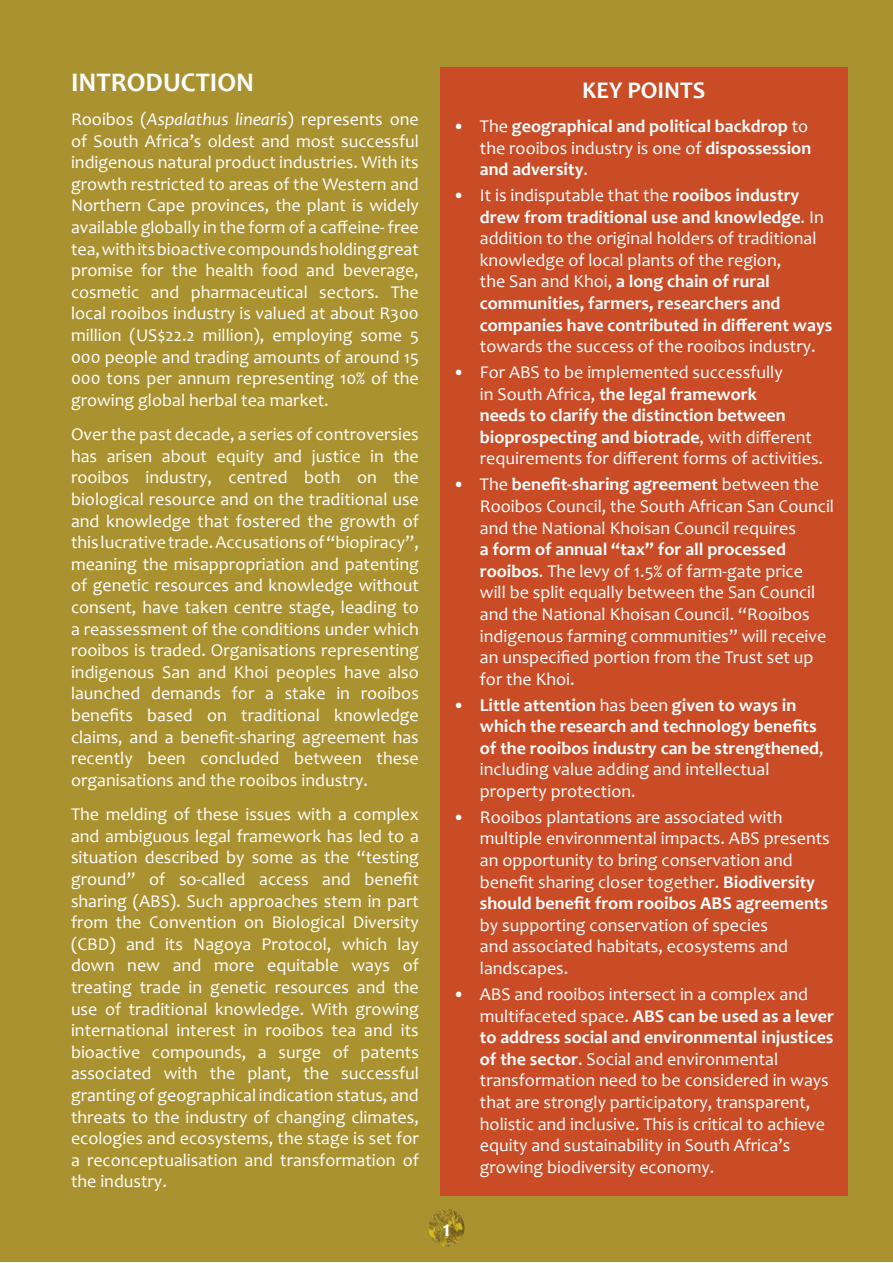
<style>
.page{position:relative;width:893px;height:1263px;background:#fff}
.page>*{position:absolute;margin:0;border:0;box-sizing:border-box;transform-origin:0 0}
.t1{font:700 27px "Candara";color:#fff}
.t2{font:700 24px "Candara";color:#fff}
.t3{font:700 22.5px "Candara";color:#fff}
.t4{font:18px/21.6px "Candara";color:#fff}
.t5{font:700 18px/21.6px "Candara";color:#fff}
.s1{font-style:italic}
.s2{font-weight:400}
.s3{font-weight:700}
</style>
<div class="page">
<div style="left:1px;top:1px;width:892px;height:1261px;background:#aa9231"></div>
<div style="left:440px;top:67px;width:407px;height:1128px;background:#c94c27"></div>
<img style="left:429px;top:1209px;width:35px;height:37px">
<p class="t1" style="left:71px;top:65px;width:185px">INTRODUCTION</p>
<p class="t4" style="left:71px;top:108px;width:349px;text-align:justify">Rooibos (<span class="s1">Aspalathus linearis</span>) represents one of South Africa’s oldest and most successful indigenous natural product industries. With its growth restricted to areas of the Western and Northern Cape provinces, the plant is widely available globally in the form of a caffeine- free tea, with its bioactive compounds holding great promise for the health food and beverage, cosmetic and pharmaceutical sectors. The local rooibos industry is valued at about R300 million (US$22.2 million), employing some 5<br>000 people and trading amounts of around 15<br>000 tons per annum representing 10% of the growing global herbal tea market.</p>
<p class="t4" style="left:71px;top:423px;width:349px;text-align:justify">Over the past decade, a series of controversies has arisen about equity and justice in the rooibos industry, centred both on the biological resource and on the traditional use and knowledge that fostered the growth of this lucrative trade. Accusations of “biopiracy”, meaning the misappropriation and patenting of genetic resources and knowledge without consent, have taken centre stage, leading to a reassessment of the conditions under which rooibos is traded. Organisations representing indigenous San and Khoi peoples have also launched demands for a stake in rooibos benefits based on traditional knowledge claims, and a benefit-sharing agreement has recently been concluded between these organisations and the rooibos industry.</p>
<p class="t4" style="left:71px;top:803px;width:349px;text-align:justify">The melding of these issues with a complex and ambiguous legal framework has led to a situation described by some as the “testing ground” of so-called access and benefit sharing (ABS). Such approaches stem in part from the Convention on Biological Diversity (CBD) and its Nagoya Protocol, which lay down new and more equitable ways of treating trade in genetic resources and the use of traditional knowledge. With growing international interest in rooibos tea and its bioactive compounds, a surge of patents associated with the plant, the successful granting of geographical indication status, and threats to the industry of changing climates, ecologies and ecosystems, the stage is set for a reconceptualisation and transformation of the industry.</p>
<p class="t2" style="left:582px;top:75px;width:125px">KEY POINTS</p>
<p class="t5" style="left:480px;top:115px;width:333px;text-indent:-27px"><span class="s2">• The</span> geographical and political backdrop <span class="s2">to the rooibos industry is one of</span> dispossession and adversity<span class="s2">.</span></p>
<p class="t4" style="left:480px;top:184px;width:354px;text-indent:-27px">• It is indisputable that the <span class="s3">rooibos industry drew from traditional use and knowledge</span>. In addition to the original holders of traditional knowledge of local plants of the region,<br>the San and Khoi, <span class="s3">a long chain of rural communities, farmers, researchers and companies have contributed in different ways </span>towards the success of the rooibos industry.</p>
<p class="t4" style="left:480px;top:361px;width:345px;text-indent:-27px">• For ABS to be implemented successfully<br>in South Africa, <span class="s3">the legal framework<br>needs to clarify the distinction between bioprospecting and biotrade</span>, with different requirements for different forms of activities.</p>
<p class="t4" style="left:480px;top:473px;width:356px;text-indent:-27px">• The <span class="s3">benefit-sharing agreement</span> between the Rooibos Council, the South African San Council and the National Khoisan Council requires<br><span class="s3">a form of annual “tax” for all processed rooibos</span>. The levy of 1.5% of farm-gate price<br>will be split equally between the San Council and the National Khoisan Council. “Rooibos indigenous farming communities” will receive an unspecified portion from the Trust set up for the Khoi.</p>
<p class="t5" style="left:480px;top:694px;width:345px;text-indent:-27px">• Little attention <span class="s2">has been</span> given to ways in which the research and technology benefits of the rooibos industry can be strengthened<span class="s2">, including value adding and intellectual property protection.</span></p>
<p class="t4" style="left:480px;top:806px;width:351px;text-indent:-27px">• Rooibos plantations are associated with multiple environmental impacts. ABS presents an opportunity to bring conservation and benefit sharing closer together. <span class="s3">Biodiversity should benefit from rooibos ABS agreements </span>by supporting conservation of species<br>and associated habitats, ecosystems and landscapes.</p>
<p class="t4" style="left:480px;top:983px;width:356px;text-indent:-27px">• ABS and rooibos intersect in a complex and multifaceted space. <span class="s3">ABS can be used as a lever to address social and environmental injustices of the sector</span>. Social and environmental transformation need to be considered in ways that are strongly participatory, transparent, holistic and inclusive. This is critical to achieve equity and sustainability in South Africa’s growing biodiversity economy.</p>
<p class="t3" style="left:443px;top:1214px;width:9px">1</p>
</div>
